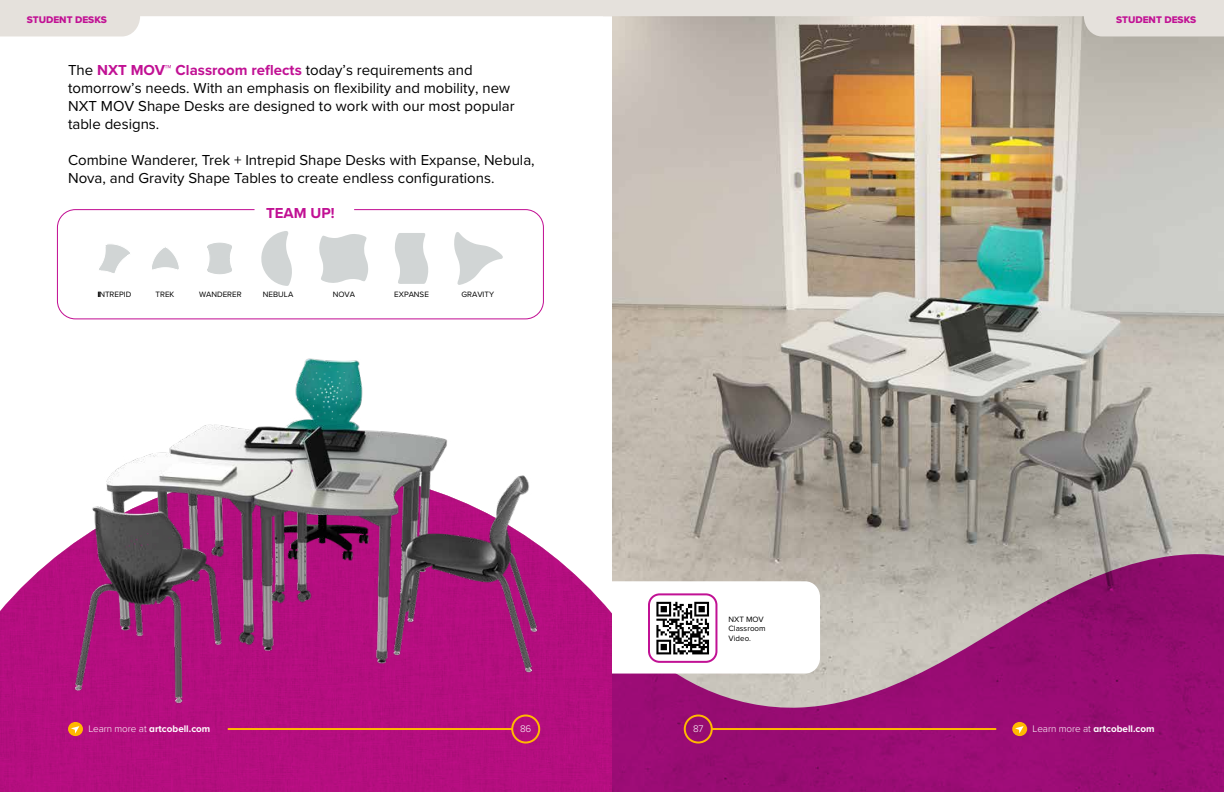
<style>
.page{position:relative;width:1224px;height:792px;background:#fff}
.page>*{position:absolute;margin:0;border:0;box-sizing:border-box;transform-origin:0 0}
.t1{font:15px/18px "Proxima Nova";color:#000}
.t2{font:700 15px "Proxima Nova";color:#c11194}
.t3{font:10px "Proxima Nova Extrabld";color:#c11194}
.t4{font:700 9.9px "Proxima Nova";color:#fff}
.t5{font:300 9.9px "Proxima Nova";color:#fff}
.t6{font:8px/9.6px "Proxima Nova";color:#000}
.t7{font:8px "Proxima Nova";color:#000;scale:2.68 1}
.s1{font-weight:700;color:#c11194}
.s2{font-weight:300}
</style>
<div class="page">
<img style="left:0;top:543px;width:612px;height:249px">
<div style="left:68px;top:722px;width:15px;height:14px;background:#ffb900;border-radius:50%"></div>
<svg style="left:71px;top:726px;width:8px;height:8px"></svg>
<div style="left:511px;top:715px;width:29px;height:29px;border:2px solid #ffb900;border-radius:50%"></div>
<hr style="left:228px;top:728px;width:284px;height:2px;background:#ffb900">
<svg style="left:99px;top:244px;width:31px;height:29px"></svg>
<svg style="left:152px;top:247px;width:27px;height:23px"></svg>
<svg style="left:207px;top:243px;width:25px;height:31px"></svg>
<svg style="left:261px;top:231px;width:31px;height:55px"></svg>
<svg style="left:319px;top:234px;width:49px;height:49px"></svg>
<svg style="left:395px;top:233px;width:33px;height:51px;background:#d7dbdb"></svg>
<svg style="left:454px;top:232px;width:49px;height:53px"></svg>
<div style="left:57px;top:209px;width:487px;height:110px;border:1px solid #c21093;border-radius:18px"></div>
<img style="left:73px;top:358px;width:466px;height:346px">
<img style="left:612px;top:36px;width:612px;height:517px">
<svg style="left:612px;top:553px;width:612px;height:239px;background:#a33f84"></svg>
<div style="left:1012px;top:722px;width:15px;height:14px;background:#ffb900;border-radius:50%"></div>
<svg style="left:1015px;top:726px;width:9px;height:8px"></svg>
<div style="left:684px;top:715px;width:29px;height:29px;border:2px solid #ffb900;border-radius:50%"></div>
<hr style="left:712px;top:728px;width:284px;height:2px;background:#ffb900">
<svg style="left:0;top:0;width:1224px;height:36px"></svg>
<svg style="left:612px;top:581px;width:208px;height:93px"></svg>
<div style="left:648px;top:593px;width:69px;height:70px;border:2px solid #c11194;border-radius:11px"></div>
<p class="t3" style="left:27px;top:12px;width:82px">STUDENT DESKS</p>
<p class="t1" style="left:68px;top:61px;width:448px">The <span class="s1">NXT MOV™ Classroom reflects</span> today’s requirements and tomorrow’s needs. With an emphasis on flexibility and mobility, new NXT MOV Shape Desks are designed to work with our most popular table designs.</p>
<p class="t1" style="left:68px;top:151px;width:468px">Combine Wanderer, Trek + Intrepid Shape Desks with Expanse, Nebula,<br>Nova, and Gravity Shape Tables to create endless configurations.</p>
<p class="t2" style="left:266px;top:202px;width:70px">TEAM UP!</p>
<p class="t7" style="left:96px;top:289px;width:15px">INTREPID</p>
<p class="t6" style="left:156px;top:290px;width:20px">TREK</p>
<p class="t6" style="left:199px;top:290px;width:44px">WANDERER</p>
<p class="t6" style="left:263px;top:290px;width:32px">NEBULA</p>
<p class="t6" style="left:333px;top:290px;width:24px">NOVA</p>
<p class="t6" style="left:394px;top:290px;width:36px">EXPANSE</p>
<p class="t6" style="left:461px;top:290px;width:34px">GRAVITY</p>
<p class="t4" style="left:88px;top:721px;width:124px"><span class="s2">Learn more at</span> artcobell.com</p>
<p class="t5" style="left:520px;top:722px;width:13px">86</p>
<p class="t6" style="left:729px;top:614px;width:39px">NXT MOV<br>Classroom<br>Video.</p>
<p class="t3" style="left:1116px;top:12px;width:82px">STUDENT DESKS</p>
<p class="t5" style="left:693px;top:722px;width:12px">87</p>
<p class="t4" style="left:1033px;top:721px;width:124px"><span class="s2">Learn more at</span> artcobell.com</p>
</div>
